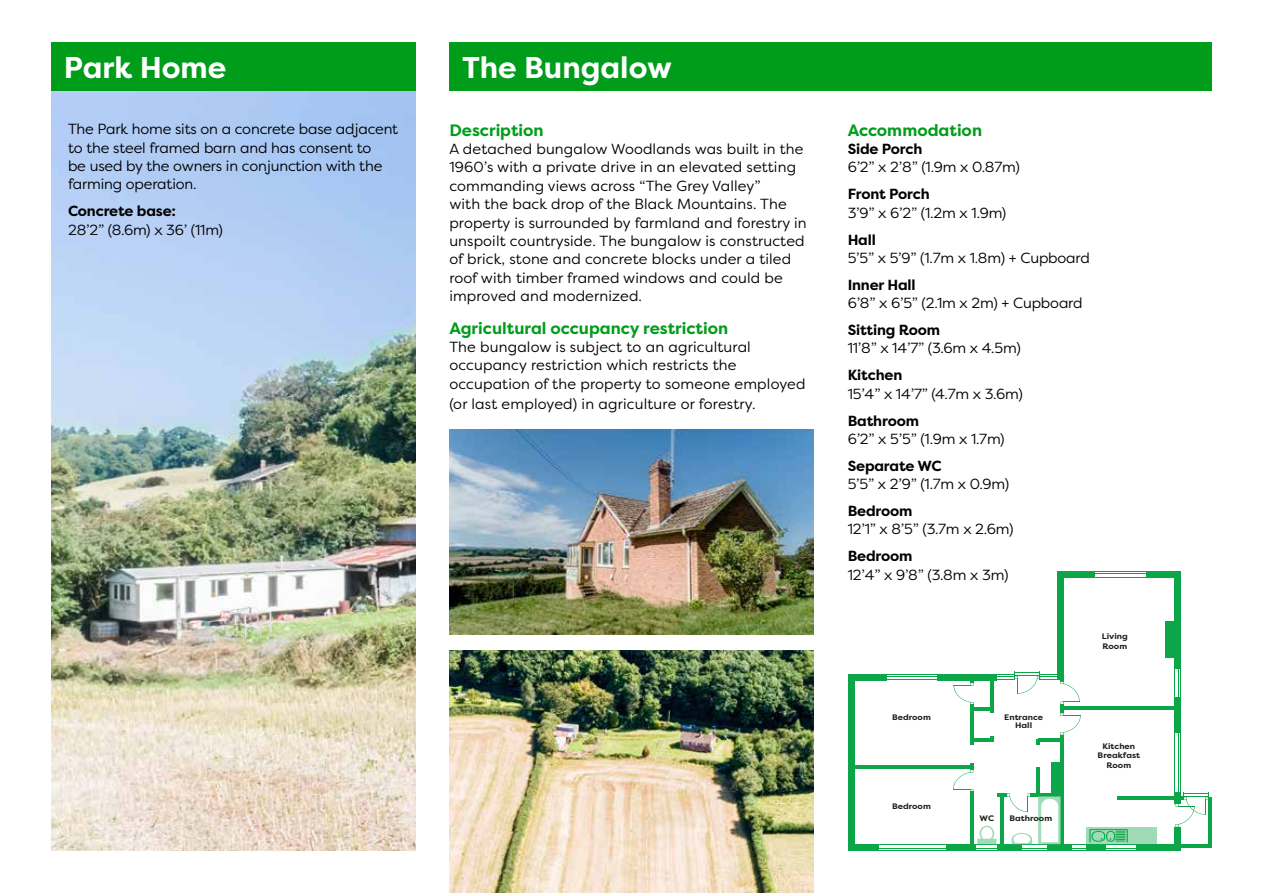
<style>
.page{position:relative;width:1263px;height:893px;background:#fff}
.page>*{position:absolute;margin:0;border:0;box-sizing:border-box;transform-origin:0 0}
.t1{font:700 30px "Filson Pro";color:#fff}
.t2{font:700 16.5px "Filson Pro";color:#009d1b}
.t3{font:14.7px/18.3px "Filson Pro";letter-spacing:.01em;color:#000}
.t4{font:14.7px/18.3px "Filson Pro";letter-spacing:-.01em;color:#000}
.t5{font:700 14.7px "Filson Pro";letter-spacing:-.01em;color:#000}
.t6{font:700 7.95px/9.6px "Filson Pro";color:#201d19;text-align:center;scale:1.08 1}
</style>
<div class="page">
<img style="left:51px;top:91px;width:364px;height:759px">
<div style="left:51px;top:43px;width:364px;height:48px;background:#009d1b"></div>
<div style="left:449px;top:43px;width:763px;height:48px;background:#009d1b"></div>
<div style="left:1057px;top:571px;width:38px;height:6px;background:#0ca648"></div>
<div style="left:1165px;top:621px;width:12px;height:36px;background:#0ca648"></div>
<hr style="left:1091px;top:571px;width:59px;height:1px;background:#0ca648">
<hr style="left:1091px;top:573px;width:59px;height:1px;background:#0ca648">
<hr style="left:1091px;top:577px;width:59px;height:1px;background:#0ca648">
<hr style="left:1180px;top:669px;width:1px;height:127px;background:#0ca648">
<hr style="left:1178px;top:669px;width:1px;height:127px;background:#0ca648">
<hr style="left:1174px;top:669px;width:1px;height:127px;background:#0ca648">
<div style="left:1146px;top:571px;width:35px;height:6px;background:#0ca648"></div>
<div style="left:849px;top:674px;width:37px;height:6px;background:#0ca648"></div>
<div style="left:848px;top:674px;width:6px;height:174px;background:#0ca648"></div>
<hr style="left:882px;top:674px;width:60px;height:1px;background:#0ca648">
<hr style="left:882px;top:676px;width:60px;height:1px;background:#0ca648">
<hr style="left:882px;top:679px;width:60px;height:1px;background:#0ca648">
<div style="left:947px;top:844px;width:29px;height:6px;background:#0ca648"></div>
<div style="left:848px;top:844px;width:30px;height:6px;background:#0ca648"></div>
<div style="left:997px;top:844px;width:24px;height:6px;background:#0ca648"></div>
<div style="left:1047px;top:844px;width:24px;height:6px;background:#0ca648"></div>
<div style="left:1087px;top:844px;width:19px;height:6px;background:#0ca648"></div>
<div style="left:1174px;top:827px;width:7px;height:23px;background:#0ca648"></div>
<div style="left:1136px;top:844px;width:41px;height:6px;background:#0ca648"></div>
<hr style="left:875px;top:850px;width:75px;height:1px;background:#0ca648">
<hr style="left:875px;top:848px;width:75px;height:1px;background:#0ca648">
<hr style="left:875px;top:844px;width:75px;height:1px;background:#0ca648">
<hr style="left:975px;top:850px;width:164px;height:1px;background:#0ca648">
<hr style="left:975px;top:848px;width:164px;height:1px;background:#0ca648">
<hr style="left:975px;top:844px;width:164px;height:1px;background:#0ca648">
<div style="left:937px;top:674px;width:60px;height:6px;background:#0ca648"></div>
<div style="left:1174px;top:573px;width:7px;height:96px;background:#0ca648"></div>
<div style="left:1174px;top:697px;width:7px;height:35px;background:#0ca648"></div>
<div style="left:1174px;top:792px;width:7px;height:11px;background:#0ca648"></div>
<hr style="left:1117px;top:796px;width:58px;height:3px;background:#0ca648">
<hr style="left:1179px;top:844px;width:31px;height:3px;background:#0ca648">
<hr style="left:1208px;top:797px;width:4px;height:50px;background:#0ca648">
<hr style="left:1030px;top:793px;width:32px;height:3px;background:#0ca648">
<hr style="left:1000px;top:795px;width:4px;height:51px;background:#0ca648">
<hr style="left:1060px;top:735px;width:4px;height:111px;background:#0ca648">
<hr style="left:1060px;top:575px;width:4px;height:106px;background:#0ca648">
<hr style="left:1057px;top:575px;width:4px;height:104px;background:#0ca648">
<hr style="left:1036px;top:767px;width:3px;height:28px;background:#0ca648">
<hr style="left:970px;top:705px;width:4px;height:40px;background:#0ca648">
<hr style="left:1062px;top:706px;width:113px;height:3px;background:#0ca648">
<hr style="left:971px;top:708px;width:22px;height:3px;background:#0ca648">
<hr style="left:970px;top:739px;width:24px;height:3px;background:#0ca648">
<hr style="left:851px;top:765px;width:121px;height:3px;background:#0ca648">
<div style="left:1051px;top:762px;width:10px;height:32px;background:#0ca648"></div>
<hr style="left:970px;top:791px;width:3px;height:55px;background:#0ca648">
<svg style="left:953px;top:763px;width:20px;height:28px"></svg>
<svg style="left:997px;top:793px;width:34px;height:19px"></svg>
<svg style="left:977px;top:826px;width:19px;height:18px"></svg>
<svg style="left:1011px;top:833px;width:21px;height:11px"></svg>
<svg style="left:1038px;top:796px;width:22px;height:48px"></svg>
<div style="left:1087px;top:827px;width:70px;height:17px;background:#9edbb6"></div>
<svg style="left:1089px;top:829px;width:39px;height:13px"></svg>
<svg style="left:953px;top:680px;width:21px;height:25px"></svg>
<svg style="left:990px;top:672px;width:91px;height:72px"></svg>
<svg style="left:1175px;top:793px;width:34px;height:34px"></svg>
<img style="left:449px;top:429px;width:365px;height:205px">
<img style="left:449px;top:651px;width:365px;height:242px">
<h1 class="t1" style="left:64px;top:48px;width:164px">Park Home</h1>
<h1 class="t1" style="left:462px;top:48px;width:211px">The Bungalow</h1>
<p class="t2" style="left:449px;top:119px;width:96px">Description</p>
<p class="t3" style="left:449px;top:139px;width:359px">A detached bungalow Woodlands was built in the 1960’s with a private drive in an elevated setting commanding views across “The Grey Valley”<br>with the back drop of the Black Mountains. The property is surrounded by farmland and forestry in unspoilt countryside. The bungalow is constructed of brick, stone and concrete blocks under a tiled roof with timber framed windows and could be improved and modernized.</p>
<p class="t2" style="left:449px;top:317px;width:280px">Agricultural occupancy restriction</p>
<p class="t3" style="left:449px;top:337px;width:358px">The bungalow is subject to an agricultural occupancy restriction which restricts the occupation of the property to someone employed</p>
<p class="t3" style="left:449px;top:394px;width:308px">(or last employed) in agriculture or forestry.</p>
<p class="t4" style="left:68px;top:120px;width:332px">The Park home sits on a concrete base adjacent to the steel framed barn and has consent to<br>be used by the owners in conjunction with the farming operation.</p>
<p class="t5" style="left:68px;top:202px;width:110px">Concrete base:</p>
<p class="t3" style="left:68px;top:220px;width:156px">28’2” (8.6m) x 36’ (11m)</p>
<p class="t2" style="left:848px;top:119px;width:136px">Accommodation</p>
<p class="t5" style="left:848px;top:140px;width:76px">Side Porch</p>
<p class="t3" style="left:848px;top:158px;width:174px">6’2” x 2’8” (1.9m x 0.87m)</p>
<p class="t5" style="left:848px;top:185px;width:84px">Front Porch</p>
<p class="t3" style="left:848px;top:203px;width:160px">3’9” x 6’2” (1.2m x 1.9m)</p>
<p class="t5" style="left:848px;top:230px;width:30px">Hall</p>
<p class="t4" style="left:848px;top:248px;width:244px">5’5” x 5’9” (1.7m x 1.8m) + Cupboard</p>
<p class="t5" style="left:848px;top:275px;width:69px">Inner Hall</p>
<p class="t4" style="left:848px;top:293px;width:236px">6’8” x 6’5” (2.1m x 2m) + Cupboard</p>
<p class="t5" style="left:848px;top:321px;width:94px">Sitting Room</p>
<p class="t3" style="left:848px;top:339px;width:175px">11’8” x 14’7” (3.6m x 4.5m)</p>
<p class="t5" style="left:848px;top:366px;width:56px">Kitchen</p>
<p class="t3" style="left:848px;top:384px;width:177px">15’4” x 14’7” (4.7m x 3.6m)</p>
<p class="t5" style="left:848px;top:411px;width:73px">Bathroom</p>
<p class="t3" style="left:848px;top:429px;width:158px">6’2” x 5’5” (1.9m x 1.7m)</p>
<p class="t5" style="left:848px;top:456px;width:95px">Separate WC</p>
<p class="t3" style="left:848px;top:474px;width:163px">5’5” x 2’9” (1.7m x 0.9m)</p>
<p class="t5" style="left:848px;top:502px;width:66px">Bedroom</p>
<p class="t3" style="left:848px;top:520px;width:167px">12’1” x 8’5” (3.7m x 2.6m)</p>
<p class="t5" style="left:848px;top:547px;width:66px">Bedroom</p>
<p class="t3" style="left:848px;top:565px;width:162px">12’4” x 9’8” (3.8m x 3m)</p>
<p class="t6" style="left:1102px;top:632px;width:25px;text-align:left">Living<br>Room</p>
<p class="t6" style="left:892px;top:713px;width:37px">Bedroom</p>
<p class="t6" style="left:892px;top:802px;width:37px">Bedroom</p>
<p class="t6" style="left:1004px;top:714px;width:37px;line-height:7.9px">Entrance<br>Hall</p>
<p class="t6" style="left:979px;top:813px;width:15px">WC</p>
<p class="t6" style="left:1009px;top:813px;width:41px">Bathroom</p>
<p class="t6" style="left:1097px;top:741px;width:41px">Kitchen<br>Breakfast<br>Room</p>
</div>
